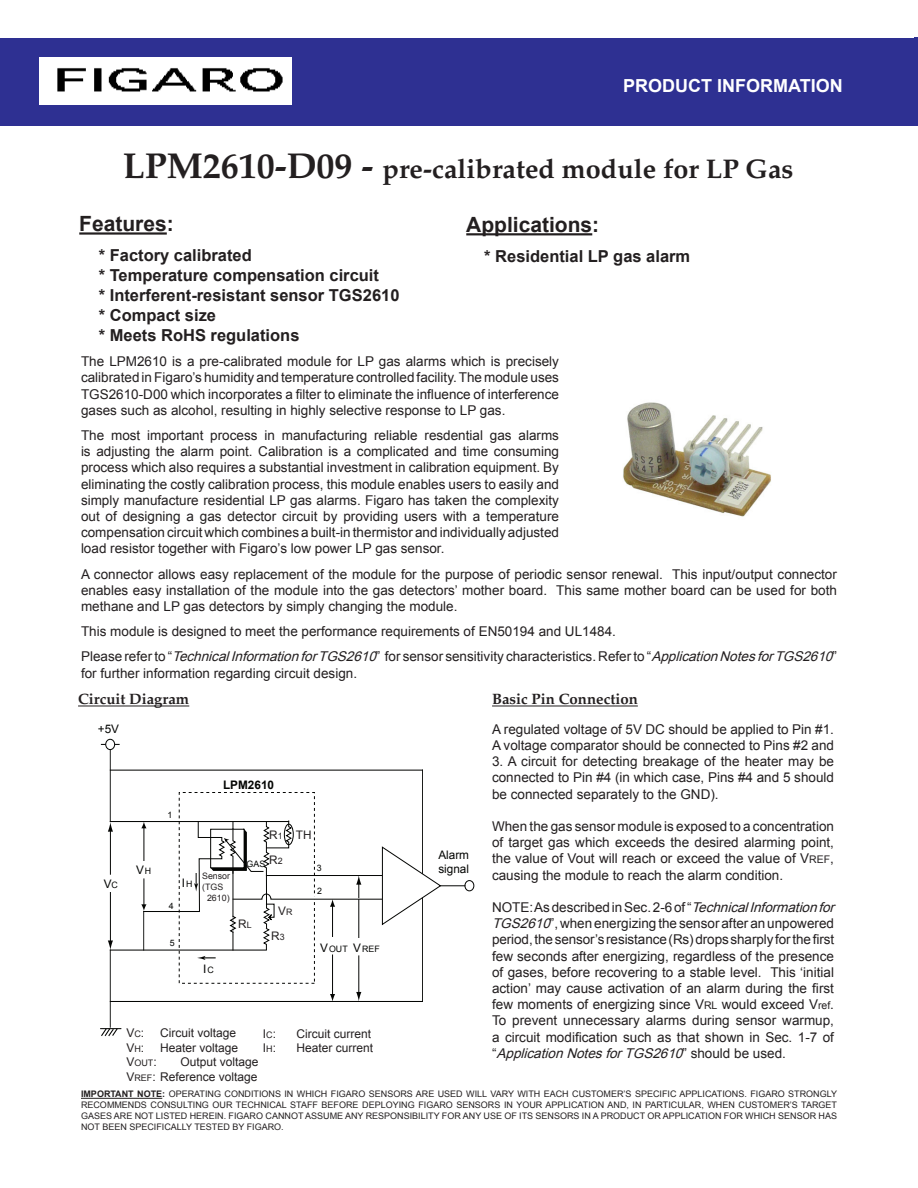
<style>
.page{position:relative;width:918px;height:1188px;background:#fff}
.page>*{position:absolute;margin:0;border:0;box-sizing:border-box;transform-origin:0 0}
.t1{font:700 27px "Palatino LT Std";color:#231f20}
.t2{font:700 21px "Arial";color:#231f20}
.t3{font:700 18px "Arial";color:#fff}
.t4{font:700 16.5px "Arial";color:#231f20}
.t5{font:700 15px "Palatino LT Std";color:#231f20}
.t6{font:14.55px "Arial";color:#040503;scale:.87 1}
.t7{font:13.5px/16.2px "Arial";color:#231f20;text-align:justify}
.t8{font:12px "Arial";color:#231f20}
.t9{font:11.7px/14.1px "Arial";color:#040503}
.t10{font:11.7px/25.5px "Arial";color:#231f20}
.t11{font:700 11.7px "Arial";color:#040503}
.Body_text{font:9px/10.8px "Arial";color:#231f20;text-align:justify}
.t12{font:8.85px "Arial";color:#040503}
.t13{font:8.85px "Arial";color:#231f20}
.s1{font-size:36px}
.s2{font-style:italic}
.s3{font-size:10.5px}
.s4{font-size:8.85px}
.s5{font-size:7.2px}
.s6{font-size:11.7px}
.s7{font-size:9px}
.s8{font-size:12px}
.s9{font-weight:700}
</style>
<div class="page">
<div style="left:105px;top:739px;width:10px;height:11px;border:1px solid #040503;border-radius:50%"></div>
<div style="left:465px;top:880px;width:9px;height:11px;border:1px solid #040503;border-radius:50%"></div>
<svg style="left:100px;top:744px;width:365px;height:293px"></svg>
<hr style="left:266px;top:875px;width:116px;height:1px;background:#040503">
<img style="left:57px;top:68px;width:226px;height:24px">
<div style="left:1px;top:38px;width:38px;height:88px;background:#2e3092"></div>
<div style="left:39px;top:38px;width:278px;height:19px;background:#2e3092"></div>
<div style="left:292px;top:51px;width:23px;height:58px;background:#2e3092"></div>
<div style="left:37px;top:105px;width:280px;height:21px;background:#2e3092"></div>
<div style="left:316px;top:38px;width:602px;height:88px;background:#2e3092"></div>
<div style="left:305px;top:46px;width:68px;height:73px;background:#2e3092"></div>
<hr style="left:914px;top:37px;width:4px;height:74px;background:#2e3092">
<hr style="left:466px;top:233px;width:126px;height:2px;background:#231f20">
<hr style="left:79px;top:232px;width:88px;height:3px;background:#231f20">
<hr style="left:81px;top:1098px;width:81px;height:1px;background:#231f20">
<hr style="left:492px;top:706px;width:146px;height:1px;background:#231f20">
<hr style="left:78px;top:706px;width:111px;height:1px;background:#231f20">
<img style="left:623px;top:402px;width:148px;height:115px">
<p class="t3" style="left:623px;top:74px;width:221px">PRODUCT INFORMATION</p>
<p class="t1" style="left:123px;top:153px;width:672px"><span class="s1">LPM2610-D09 -</span> pre-calibrated module for LP Gas</p>
<p class="t2" style="left:79px;top:210px;width:96px">Features:</p>
<p class="t2" style="left:466px;top:211px;width:135px">Applications:</p>
<p class="t4" style="left:99px;top:245px;width:155px">* Factory calibrated</p>
<p class="t4" style="left:99px;top:264px;width:282px">* Temperature compensation circuit</p>
<p class="t4" style="left:99px;top:284px;width:302px">* Interferent-resistant sensor TGS2610</p>
<p class="t4" style="left:99px;top:304px;width:119px">* Compact size</p>
<p class="t4" style="left:99px;top:324px;width:202px">* Meets RoHS regulations</p>
<p class="t4" style="left:484px;top:245px;width:208px">* Residential LP gas alarm</p>
<p class="t7" style="left:81px;top:354px;width:480px">The LPM2610 is a pre-calibrated module for LP gas alarms which is precisely calibrated in Figaro’s humidity and temperature controlled facility. The module uses TGS2610-D00 which incorporates a filter to eliminate the influence of interference gases such as alcohol, resulting in highly selective response to LP gas.</p>
<p class="t7" style="left:81px;top:427px;width:480px">The most important process in manufacturing reliable resdential gas alarms is adjusting the alarm point. Calibration is a complicated and time consuming process which also requires a substantial investment in calibration equipment. By eliminating the costly calibration process, this module enables users to easily and simply manufacture residential LP gas alarms. Figaro has taken the complexity out of designing a gas detector circuit by providing users with a temperature compensation circuit which combines a built-in thermistor and individually adjusted load resistor together with Figaro’s low power LP gas sensor.</p>
<p class="t7" style="left:81px;top:566px;width:757px">A connector allows easy replacement of the module for the purpose of periodic sensor renewal. This input/output connector enables easy installation of the module into the gas detectors’ mother board. This same mother board can be used for both methane and LP gas detectors by simply changing the module.</p>
<p class="t7" style="left:81px;top:624px;width:537px">This module is designed to meet the performance requirements of EN50194 and UL1484.</p>
<p class="t7" style="left:81px;top:649px;width:758px">P l e a s e re fe r t o “ <span class="s2">TechnicalInformationforTGS2610</span>” fo r s e n s o r s e n s i t i v i ty c h a ra ct e r i s t i c s . R e fe r t o “ <span class="s2">ApplicationNotesforTGS2610</span>” for further information regarding circuit design.</p>
<p class="t5" style="left:78px;top:691px;width:113px">Circuit Diagram</p>
<p class="t5" style="left:492px;top:691px;width:147px">Basic Pin Connection</p>
<p class="t7" style="left:492px;top:721px;width:343px">A regulated voltage of 5V DC should be applied to Pin #1.<br>A voltage comparator should be connected to Pins #2 and</p>
<p class="t7" style="left:492px;top:754px;width:344px">3. A circuit for detecting breakage of the heater may be connected to Pin #4 (in which case, Pins #4 and 5 should be connected separately to the GND).</p>
<p class="t7" style="left:492px;top:818px;width:344px">When the gas sensor module is exposed to a concentration of target gas which exceeds the desired alarming point, the value of Vout will reach or exceed the value of V<span class="s3">REF</span>, causing the module to reach the alarm condition.</p>
<p class="t7" style="left:492px;top:899px;width:348px;text-align:left">NOTE: As described in Sec. 2-6 of “<span class="s2">TechnicalInformationfor TGS2610</span>”, when energizing the sensor after an unpowered period, the sensor’s resistance (Rs) drops sharply for the first few seconds after energizing, regardless of the presence of gases, before recovering to a stable level. This ‘initial action’ may cause activation of an alarm during the first few moments of energizing since V<span class="s3">RL</span> would exceed V<span class="s3">ref</span>.<br>To prevent unnecessary alarms during sensor warmup, a circuit modification such as that shown in Sec. 1-7 of “ <span class="s2">ApplicationNotesforTGS2610</span>” s h o u l d b e u s e d .</p>
<p class="t9" style="left:98px;top:722px;width:23px">+5V</p>
<p class="t11" style="left:223px;top:777px;width:53px">LPM2610</p>
<p class="t12" style="left:168px;top:809px;width:6px">1</p>
<p class="t10" style="left:269px;top:822px;width:15px">R<span class="s4">1<br></span>R<span class="s4">2</span></p>
<p class="t10" style="left:296px;top:823px;width:17px">TH</p>
<p class="t9" style="left:438px;top:848px;width:32px">Alarm signal</p>
<p class="t12" style="left:247px;top:858px;width:20px">GAS</p>
<p class="t12" style="left:317px;top:862px;width:6px">3</p>
<p class="t9" style="left:136px;top:863px;width:16px">V<span class="s4">H</span></p>
<p class="t13" style="left:202px;top:871px;width:29px">Sensor</p>
<p class="t13" style="left:202px;top:881px;width:23px">(TGS</p>
<p class="t13" style="left:207px;top:892px;width:24px">2610)</p>
<p class="t6" style="left:104px;top:874px;width:17px">V<span class="s5">C</span></p>
<p class="t9" style="left:182px;top:876px;width:12px">I<span class="s4">H</span></p>
<p class="t9" style="left:104px;top:877px;width:16px">V<span class="s4">C</span></p>
<p class="t12" style="left:317px;top:885px;width:6px">2</p>
<p class="t12" style="left:169px;top:900px;width:6px">4</p>
<p class="t12" style="left:170px;top:937px;width:6px">5</p>
<p class="t10" style="left:271px;top:898px;width:23px;line-height:25px;text-indent:7px">V<span class="s4">R<br></span>R<span class="s4">3</span></p>
<p class="t10" style="left:238px;top:911px;width:15px">R<span class="s4">L</span></p>
<p class="t12" style="left:320px;top:943px;width:29px"><span class="s6">V</span>OUT</p>
<p class="t12" style="left:353px;top:943px;width:28px"><span class="s6">V</span>REF</p>
<p class="t9" style="left:203px;top:962px;width:12px">I<span class="s4">C</span></p>
<p class="t8" style="left:126px;top:1025px;width:19px">V<span class="s7">C</span>:</p>
<p class="t8" style="left:160px;top:1025px;width:78px">Circuit voltage</p>
<p class="t8" style="left:126px;top:1040px;width:19px">V<span class="s7">H</span>:</p>
<p class="t8" style="left:160px;top:1040px;width:80px">Heater voltage</p>
<p class="Body_text" style="left:126px;top:1058px;width:32px"><span class="s8">V</span>OUT<span class="s8">:</span></p>
<p class="t8" style="left:180px;top:1054px;width:80px">Output voltage</p>
<p class="t8" style="left:126px;top:1068px;width:133px">V<span class="s7">REF</span>: Reference voltage</p>
<p class="t8" style="left:263px;top:1026px;width:15px">I<span class="s7">C</span>:</p>
<p class="t8" style="left:297px;top:1026px;width:76px">Circuit current</p>
<p class="t8" style="left:263px;top:1040px;width:15px">I<span class="s7">H</span>:</p>
<p class="t8" style="left:297px;top:1040px;width:78px">Heater current</p>
<p class="Body_text" style="left:81px;top:1089px;width:758px"><span class="s9">IMPORTANT NOTE:</span> OPERATING CONDITIONS IN WHICH FIGARO SENSORS ARE USED WILL VARY WITH EACH CUSTOMER’S SPECIFIC APPLICATIONS. FIGARO STRONGLY RECOMMENDS CONSULTING OUR TECHNICAL STAFF BEFORE DEPLOYING FIGARO SENSORS IN YOUR APPLICATION AND, IN PARTICULAR, WHEN CUSTOMER’S TARGET GASES ARE NOT LISTED HEREIN. FIGARO CANNOT ASSUME ANY RESPONSIBILITY FOR ANY USE OF ITS SENSORS IN A PRODUCT OR APPLICATION FOR WHICH SENSOR HAS NOT BEEN SPECIFICALLY TESTED BY FIGARO.</p>
</div>
